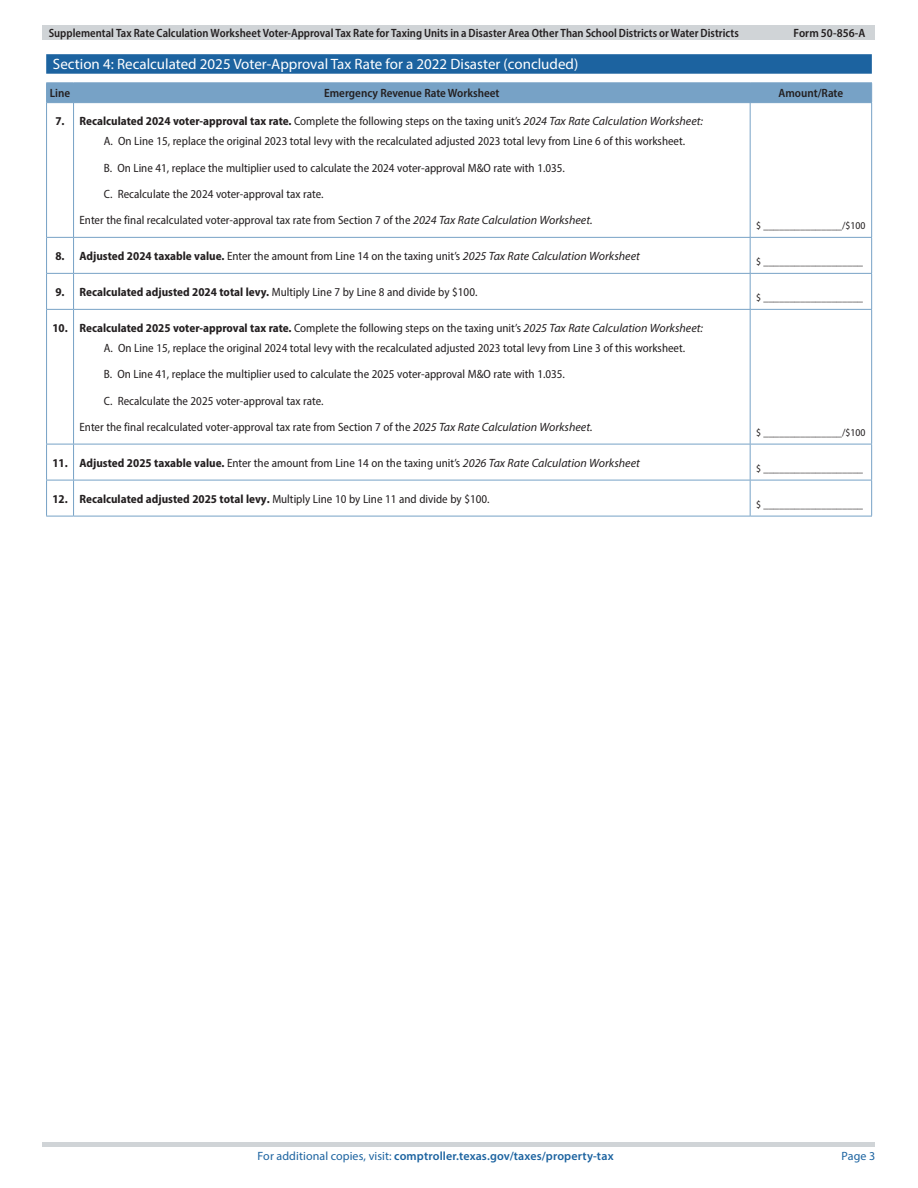
<style>
.page{position:relative;width:918px;height:1188px;background:#fff}
.page>*{position:absolute;margin:0;border:0;box-sizing:border-box;transform-origin:0 0}
.SEC_Divider_Bar{font:15px "Myriad Pro";color:#fff}
.Table_Body{font:semi-condensed 12px "Myriad Pro";color:#231f20}
.List{font:semi-condensed 12px "Myriad Pro";color:#231f20}
.Table_Header{font:600 semi-condensed 12px "Myriad Pro";color:#231f20;scale:.96 1}
.t1{font:600 12px "Myriad Pro";letter-spacing:.01em;color:#1c63a0}
.Table_Header-2{font:600 semi-condensed 12px "Myriad Pro";color:#231f20}
.Line{font:700 semi-condensed 12px "Myriad Pro";color:#231f20}
.t2{font:12px "Myriad Pro";color:#1c63a0}
.A_R{font:semi-condensed 10.5px "Myriad Pro";color:#231f20}
.s1{font-weight:700}
.s2{font-style:italic;font-stretch:normal}
.s3{font-weight:400}
</style>
<div class="page">
<div style="left:43px;top:26px;width:832px;height:14px;background:#d0d4d7"></div>
<hr style="left:43px;top:1142px;width:832px;height:4px;background:#d0d4d7">
<div style="left:46px;top:54px;width:826px;height:20px;background:#1c63a0"></div>
<div style="left:46px;top:82px;width:826px;height:21px;background:#77a2c6"></div>
<hr style="left:46px;top:103px;width:1px;height:134px;background:#77a2c6">
<hr style="left:74px;top:102px;width:676px;height:1px;background:#77a2c6">
<hr style="left:73px;top:103px;width:1px;height:134px;background:#77a2c6">
<hr style="left:750px;top:102px;width:122px;height:1px;background:#77a2c6">
<hr style="left:750px;top:103px;width:1px;height:134px;background:#77a2c6">
<hr style="left:871px;top:103px;width:1px;height:134px;background:#77a2c6">
<svg style="left:46px;top:237px;width:28px;height:1px"></svg>
<hr style="left:46px;top:238px;width:1px;height:35px;background:#77a2c6">
<hr style="left:74px;top:237px;width:676px;height:1px;background:#77a2c6">
<hr style="left:73px;top:238px;width:1px;height:35px;background:#77a2c6">
<hr style="left:750px;top:237px;width:122px;height:1px;background:#77a2c6">
<hr style="left:750px;top:238px;width:1px;height:35px;background:#77a2c6">
<hr style="left:871px;top:238px;width:1px;height:35px;background:#77a2c6">
<svg style="left:46px;top:273px;width:28px;height:1px"></svg>
<hr style="left:46px;top:274px;width:1px;height:35px;background:#77a2c6">
<hr style="left:74px;top:273px;width:676px;height:1px;background:#77a2c6">
<hr style="left:73px;top:274px;width:1px;height:35px;background:#77a2c6">
<hr style="left:750px;top:273px;width:122px;height:1px;background:#77a2c6">
<hr style="left:750px;top:274px;width:1px;height:35px;background:#77a2c6">
<hr style="left:871px;top:274px;width:1px;height:35px;background:#77a2c6">
<svg style="left:46px;top:309px;width:28px;height:1px"></svg>
<hr style="left:46px;top:310px;width:1px;height:134px;background:#77a2c6">
<hr style="left:74px;top:309px;width:676px;height:1px;background:#77a2c6">
<hr style="left:73px;top:310px;width:1px;height:134px;background:#77a2c6">
<hr style="left:750px;top:309px;width:122px;height:1px;background:#77a2c6">
<hr style="left:750px;top:310px;width:1px;height:134px;background:#77a2c6">
<hr style="left:871px;top:310px;width:1px;height:134px;background:#77a2c6">
<svg style="left:47px;top:444px;width:26px;height:1px"></svg>
<hr style="left:46px;top:444px;width:1px;height:36px;background:#77a2c6">
<hr style="left:74px;top:444px;width:676px;height:1px;background:#77a2c6">
<hr style="left:73px;top:444px;width:1px;height:36px;background:#77a2c6">
<hr style="left:750px;top:444px;width:122px;height:1px;background:#77a2c6">
<hr style="left:750px;top:444px;width:1px;height:36px;background:#77a2c6">
<hr style="left:871px;top:444px;width:1px;height:36px;background:#77a2c6">
<svg style="left:47px;top:480px;width:26px;height:1px"></svg>
<hr style="left:46px;top:480px;width:1px;height:36px;background:#77a2c6">
<hr style="left:74px;top:480px;width:676px;height:1px;background:#77a2c6">
<hr style="left:73px;top:480px;width:1px;height:36px;background:#77a2c6">
<hr style="left:750px;top:480px;width:122px;height:1px;background:#77a2c6">
<hr style="left:750px;top:480px;width:1px;height:36px;background:#77a2c6">
<hr style="left:871px;top:480px;width:1px;height:36px;background:#77a2c6">
<svg style="left:46px;top:516px;width:28px;height:1px"></svg>
<hr style="left:74px;top:516px;width:676px;height:1px;background:#77a2c6">
<hr style="left:750px;top:516px;width:122px;height:1px;background:#77a2c6">
<p class="Table_Header" style="left:49px;top:25px;width:720px">Supplemental Tax Rate Calculation Worksheet Voter-Approval Tax Rate for Taxing Units in a Disaster Area Other Than School Districts or Water Districts</p>
<p class="Table_Header-2" style="left:794px;top:25px;width:73px">Form 50-856-A</p>
<h2 class="SEC_Divider_Bar" style="left:53px;top:55px;width:527px">Section 4: Recalculated 2025 Voter-Approval Tax Rate for a 2022 Disaster (concluded)</h2>
<p class="Table_Header-2" style="left:50px;top:86px;width:22px">Line</p>
<p class="Table_Header-2" style="left:324px;top:86px;width:177px">Emergency Revenue Rate Worksheet</p>
<p class="Table_Header-2" style="left:779px;top:86px;width:66px">Amount/Rate</p>
<p class="Line" style="left:55px;top:113px;width:11px">7.</p>
<p class="Table_Body" style="left:80px;top:114px;width:625px"><span class="s1">Recalculated 2024 voter-approval tax rate.</span> Complete the following steps on the taxing unit’s <span class="s2">2024 Tax Rate Calculation Worksheet:</span></p>
<p class="List" style="left:104px;top:134px;width:583px">A. On Line 15, replace the original 2023 total levy with the recalculated adjusted 2023 total levy from Line 6 of this worksheet.</p>
<p class="List" style="left:104px;top:160px;width:463px">B. On Line 41, replace the multiplier used to calculate the 2024 voter-approval M&amp;O rate with 1.035.</p>
<p class="List" style="left:104px;top:187px;width:221px">C. Recalculate the 2024 voter-approval tax rate.</p>
<p class="Table_Body" style="left:80px;top:213px;width:515px">Enter the final recalculated voter-approval tax rate from Section 7 of the <span class="s2">2024 Tax Rate Calculation Worksheet.</span></p>
<p class="A_R" style="left:756px;top:219px;width:111px">$ _______________/$100</p>
<p class="Line" style="left:55px;top:248px;width:11px">8.</p>
<p class="Table_Body" style="left:80px;top:249px;width:562px"><span class="s1">Adjusted 2024 taxable value.</span> Enter the amount from Line 14 on the taxing unit’s <span class="s2">2025 Tax Rate Calculation Worksheet</span></p>
<p class="A_R" style="left:756px;top:255px;width:109px">$ ___________________</p>
<p class="Line" style="left:55px;top:284px;width:11px">9.</p>
<p class="Table_Body" style="left:80px;top:285px;width:399px"><span class="s1">Recalculated adjusted 2024 total levy.</span> Multiply Line 7 by Line 8 and divide by $100.</p>
<p class="A_R" style="left:756px;top:291px;width:109px">$ ___________________</p>
<p class="Line" style="left:52px;top:320px;width:17px">10.</p>
<p class="Table_Body" style="left:80px;top:321px;width:625px"><span class="s1">Recalculated 2025 voter-approval tax rate.</span> Complete the following steps on the taxing unit’s <span class="s2">2025 Tax Rate Calculation Worksheet:</span></p>
<p class="List" style="left:104px;top:340px;width:583px">A. On Line 15, replace the original 2024 total levy with the recalculated adjusted 2023 total levy from Line 3 of this worksheet.</p>
<p class="List" style="left:104px;top:367px;width:463px">B. On Line 41, replace the multiplier used to calculate the 2025 voter-approval M&amp;O rate with 1.035.</p>
<p class="List" style="left:104px;top:394px;width:221px">C. Recalculate the 2025 voter-approval tax rate.</p>
<p class="Table_Body" style="left:80px;top:419px;width:515px">Enter the final recalculated voter-approval tax rate from Section 7 of the <span class="s2">2025 Tax Rate Calculation Worksheet.</span></p>
<p class="A_R" style="left:756px;top:426px;width:111px">$ _______________/$100</p>
<p class="Line" style="left:52px;top:455px;width:17px">11.</p>
<p class="Table_Body" style="left:80px;top:455px;width:562px"><span class="s1">Adjusted 2025 taxable value.</span> Enter the amount from Line 14 on the taxing unit’s <span class="s2">2026 Tax Rate Calculation Worksheet</span></p>
<p class="A_R" style="left:756px;top:462px;width:109px">$ ___________________</p>
<p class="Line" style="left:52px;top:491px;width:17px">12.</p>
<p class="Table_Body" style="left:80px;top:491px;width:412px"><span class="s1">Recalculated adjusted 2025 total levy.</span> Multiply Line 10 by Line 11 and divide by $100.</p>
<p class="A_R" style="left:756px;top:498px;width:109px">$ ___________________</p>
<p class="t1" style="left:257px;top:1148px;width:358px"><span class="s3">For additional copies, visit:</span> comptroller.texas.gov/taxes/property-tax</p>
<p class="t2" style="left:841px;top:1148px;width:35px">Page 3</p>
</div>
